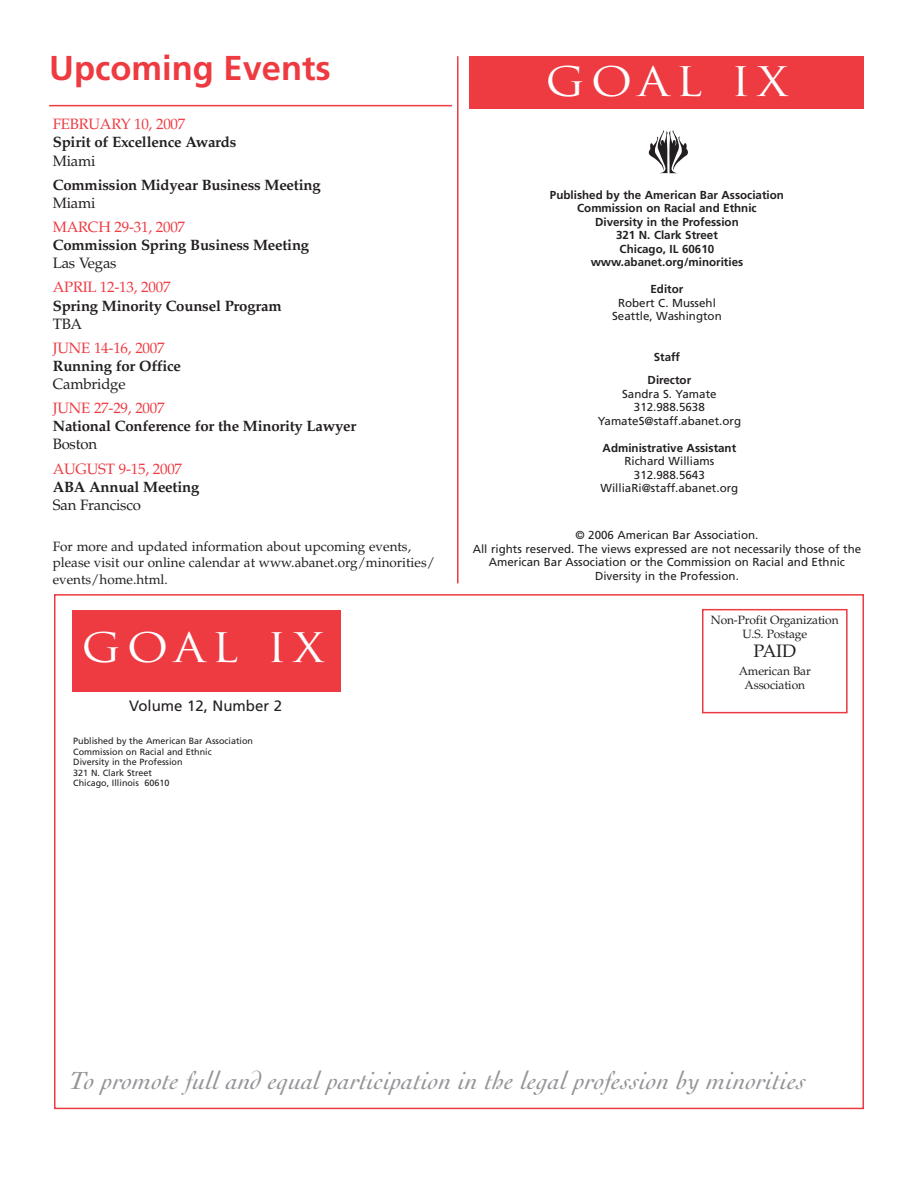
<style>
.page{position:relative;width:918px;height:1188px;background:#fff}
.page>*{position:absolute;margin:0;border:0;box-sizing:border-box;transform-origin:0 0}
.t1{font:39.75px "Trajan";letter-spacing:.13em;color:#fff;scale:1.15 1}
.t2{font:700 34.5px "Frutiger";color:#ee3a41}
.t3{font:25.65px "Cochin Rmn Itl";color:#939598}
.t4{font:18px "Palatino";color:#231f20}
.t5{font:700 15px "Palatino";letter-spacing:-.015em;color:#231f20}
.t6{font:15px "Palatino";letter-spacing:-.015em;color:#ee3a41}
.t7{font:15px "Palatino";letter-spacing:-.015em;color:#231f20}
.t8{font:15px "Frutiger";color:#231f20}
.t9{font:13.5px/16.4px "Palatino";color:#231f20}
.t10{font:12px/14.5px "Palatino";letter-spacing:-.01em;color:#231f20;text-align:center}
.t11{font:11.55px/13.5px "Frutiger";color:#231f20;text-align:center}
.t12{font:700 11.55px/13.5px "Frutiger";color:#231f20;text-align:center}
.t13{font:9px/10.5px "Frutiger";color:#231f20}
</style>
<div class="page">
<div style="left:702px;top:609px;width:146px;height:104px;border:2px solid #ee3a41"></div>
<div style="left:72px;top:611px;width:268px;height:81px;background:#ee3a41"></div>
<svg style="left:649px;top:130px;width:39px;height:43px"></svg>
<hr style="left:457px;top:56px;width:2px;height:527px;background:#ee3a41">
<div style="left:470px;top:56px;width:394px;height:52px;background:#ee3a41"></div>
<hr style="left:49px;top:105px;width:403px;height:1px;background:#ee3a41">
<h2 class="t2" style="left:49px;top:54px;width:283px">Upcoming Events</h2>
<p class="t6" style="left:53px;top:118px;width:134px">FEBRUARY 10, 2007</p>
<p class="t5" style="left:53px;top:137px;width:185px">Spirit of Excellence Awards</p>
<p class="t7" style="left:53px;top:155px;width:44px">Miami</p>
<p class="t5" style="left:53px;top:179px;width:269px">Commission Midyear Business Meeting</p>
<p class="t7" style="left:53px;top:197px;width:44px">Miami</p>
<p class="t6" style="left:53px;top:221px;width:134px">MARCH 29-31, 2007</p>
<p class="t5" style="left:53px;top:239px;width:258px">Commission Spring Business Meeting</p>
<p class="t7" style="left:53px;top:257px;width:65px">Las Vegas</p>
<p class="t6" style="left:53px;top:281px;width:119px">APRIL 12-13, 2007</p>
<p class="t5" style="left:53px;top:300px;width:230px">Spring Minority Counsel Program</p>
<p class="t7" style="left:53px;top:318px;width:31px">TBA</p>
<p class="t6" style="left:53px;top:342px;width:113px">JUNE 14-16, 2007</p>
<p class="t5" style="left:53px;top:360px;width:130px">Running for Office</p>
<p class="t7" style="left:53px;top:378px;width:74px">Cambridge</p>
<p class="t6" style="left:53px;top:402px;width:113px">JUNE 27-29, 2007</p>
<p class="t5" style="left:53px;top:420px;width:305px">National Conference for the Minority Lawyer</p>
<p class="t7" style="left:53px;top:438px;width:46px">Boston</p>
<p class="t6" style="left:53px;top:463px;width:131px">AUGUST 9-15, 2007</p>
<p class="t5" style="left:53px;top:481px;width:148px">ABA Annual Meeting</p>
<p class="t7" style="left:53px;top:499px;width:90px">San Francisco</p>
<p class="t9" style="left:53px;top:540px;width:384px">For more and updated information about upcoming events, please visit our online calendar at www.abanet.org/minorities/ events/home.html.</p>
<h1 class="t1" style="left:81px;top:625px;width:213px">GOAL IX</h1>
<p class="t8" style="left:129px;top:700px;width:155px">Volume 12, Number 2</p>
<p class="t13" style="left:73px;top:736px;width:181px">Published by the American Bar Association<br>Commission on Racial and Ethnic<br>Diversity in the Profession<br>321 N. Clark Street<br>Chicago, Illinois 60610</p>
<h1 class="t1" style="left:545px;top:59px;width:213px">GOAL IX</h1>
<p class="t12" style="left:550px;top:189px;width:235px">Published by the American Bar Association<br>Commission on Racial and Ethnic<br>Diversity in the Profession<br>321 N. Clark Street<br>Chicago, IL 60610 www.abanet.org/minorities</p>
<p class="t12" style="left:651px;top:283px;width:34px">Editor</p>
<p class="t11" style="left:612px;top:297px;width:111px">Robert C. Mussehl<br>Seattle, Washington</p>
<p class="t12" style="left:654px;top:351px;width:28px">Staff</p>
<p class="t12" style="left:648px;top:374px;width:45px">Director</p>
<p class="t11" style="left:598px;top:388px;width:145px">Sandra S. Yamate<br>312.988.5638<br>YamateS@staff.abanet.org</p>
<p class="t12" style="left:603px;top:442px;width:135px">Administrative Assistant</p>
<p class="t11" style="left:601px;top:455px;width:139px">Richard Williams<br>312.988.5643<br>WilliaRi@staff.abanet.org</p>
<p class="t11" style="left:473px;top:529px;width:390px">© 2006 American Bar Association.<br>All rights reserved. The views expressed are not necessarily those of the American Bar Association or the Commission on Racial and Ethnic Diversity in the Profession.</p>
<p class="t10" style="left:711px;top:614px;width:129px">Non-Profit Organization<br>U.S. Postage</p>
<h3 class="t4" style="left:753px;top:644px;width:44px">PAID</h3>
<p class="t10" style="left:739px;top:665px;width:74px">American Bar<br>Association</p>
<h3 class="t3" style="left:69px;top:1070px;width:738px">To promote full and equal participation in the legal profession by minorities</h3>
</div>
